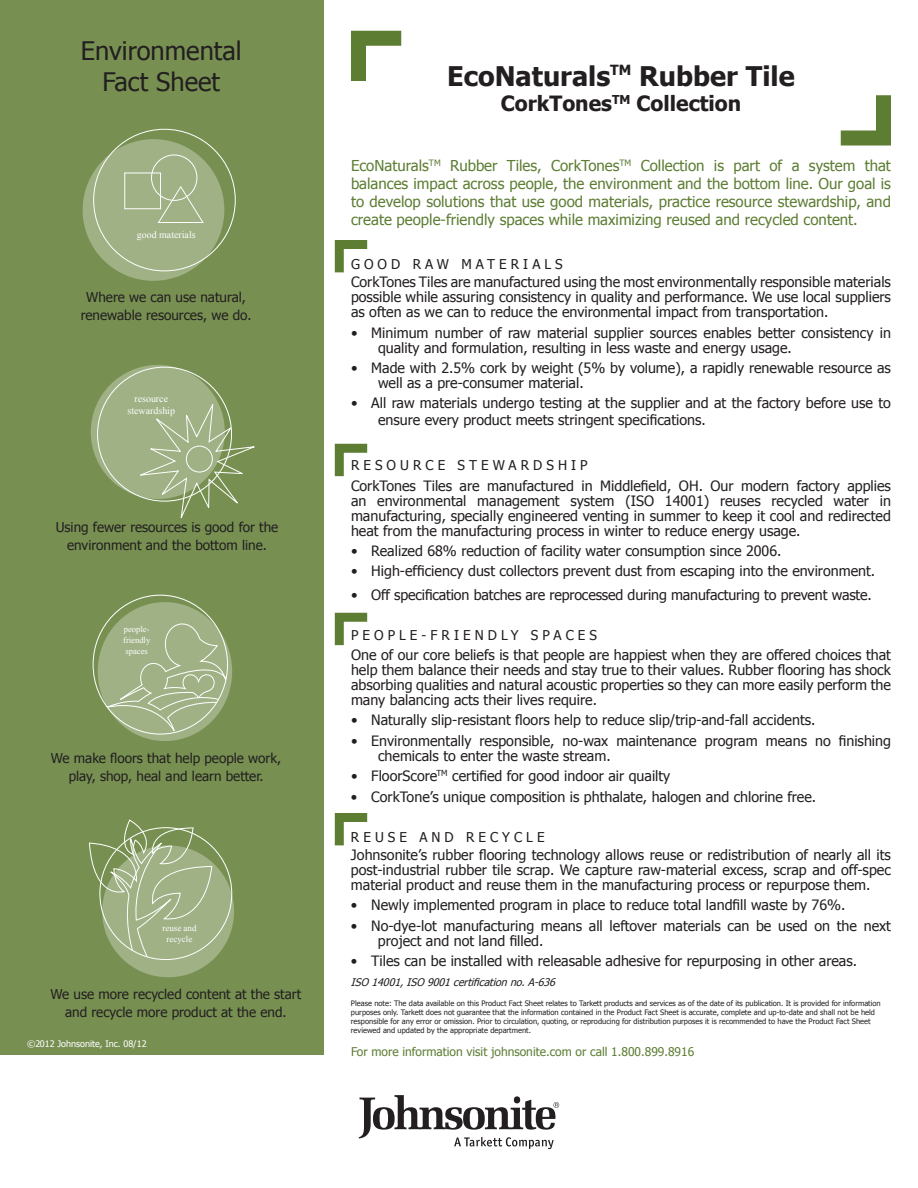
<style>
.page{position:relative;width:918px;height:1188px;background:#fff}
.page>*{position:absolute;margin:0;border:0;box-sizing:border-box;transform-origin:0 0}
.Subhead{font:700 27px "Tahoma";color:#231f20}
.t1{font:25.5px/30.6px "Tahoma";color:#231f20;text-align:center}
.Subhead-2{font:700 21px "Tahoma";color:#231f20}
.Body_Copy{font:15px/18px "Tahoma";color:#5d7d33;text-align:justify}
.Body_Copy-2{font:14.25px/15px "Tahoma";color:#231f20}
.body_copy_brand_and{font:13.5px/18px "Tahoma";color:#231f20;text-align:center}
.Body_Copy-3{font:13.5px "Tahoma";letter-spacing:.3em;color:#231f20}
.Subhead-3{font:13.5px "Tahoma";letter-spacing:.3em;color:#231f20}
.t2{font:12px "Tahoma";color:#5d7d33}
.Body_Copy-4{font:italic 10.5px "Tahoma";color:#231f20}
._8pt_CAPS_subhead_ce{font:9.9px/12.5px "Times New Roman";color:#fff;text-align:center}
.t3{font:9px "Tahoma";color:#fff}
._8pt_CAPS_subhead_ce-2{font:9px/11.2px "Times New Roman";color:#fff;text-align:center}
._8pt_CAPS_subhead_ce-3{font:8.85px/11.1px "Times New Roman";color:#fff;text-align:justify}
.Body_Copy-5{font:7.5px/9px "Tahoma";color:#231f20}
</style>
<div class="page">
<svg style="left:351px;top:30px;width:51px;height:51px"></svg>
<svg style="left:840px;top:95px;width:51px;height:51px"></svg>
<svg style="left:334px;top:813px;width:34px;height:33px"></svg>
<svg style="left:334px;top:612px;width:34px;height:34px"></svg>
<svg style="left:334px;top:443px;width:34px;height:34px"></svg>
<svg style="left:334px;top:240px;width:34px;height:33px"></svg>
<div style="left:0;top:0;width:324px;height:1055px;background:#779052"></div>
<div style="left:102px;top:845px;width:132px;height:132px;background:#9fb185;border-radius:50%"></div>
<svg style="left:89px;top:820px;width:123px;height:140px"></svg>
<div style="left:98px;top:602px;width:134px;height:139px;background:#9fb185;border-radius:50%"></div>
<svg style="left:107px;top:623px;width:121px;height:108px"></svg>
<div style="left:91px;top:365px;width:134px;height:134px;background:#9fb185;border-radius:50%"></div>
<svg style="left:136px;top:401px;width:119px;height:117px"></svg>
<div style="left:186px;top:446px;width:27px;height:26px;border:1px solid #fff;border-radius:50%"></div>
<div style="left:83px;top:139px;width:141px;height:142px;background:#9fb185;border-radius:50%"></div>
<div style="left:151px;top:155px;width:46px;height:46px;border:1px solid #fff;border-radius:50%"></div>
<div style="left:124px;top:173px;width:37px;height:36px;border:1px solid #fff"></div>
<svg style="left:157px;top:186px;width:47px;height:37px"></svg>
<svg style="left:359px;top:1095px;width:200px;height:54px"></svg>
<p class="t1" style="left:81px;top:35px;width:162px">Environmental<br>Fact Sheet</p>
<p class="_8pt_CAPS_subhead_ce" style="left:137px;top:228px;width:60px">good materials</p>
<p class="body_copy_brand_and" style="left:81px;top:288px;width:172px">Where we can use natural, renewable resources, we do.</p>
<p class="_8pt_CAPS_subhead_ce" style="left:128px;top:392px;width:49px">resource stewardship</p>
<p class="body_copy_brand_and" style="left:56px;top:517px;width:224px">Using fewer resources is good for the environment and the bottom line.</p>
<p class="_8pt_CAPS_subhead_ce-3" style="left:123px;top:623px;width:29px">people&shy;friendly spaces</p>
<p class="body_copy_brand_and" style="left:51px;top:748px;width:232px">We make floors that help people work, play, shop, heal and learn better.</p>
<p class="_8pt_CAPS_subhead_ce-2" style="left:162px;top:922px;width:36px">reuse and recycle</p>
<p class="body_copy_brand_and" style="left:51px;top:984px;width:252px">We use more recycled content at the start and recycle more product at the end.</p>
<p class="t3" style="left:27px;top:1038px;width:121px">©2012 Johnsonite, Inc. 08/12</p>
<p class="Subhead" style="left:447px;top:59px;width:349px">EcoNaturals<sup>TM</sup> Rubber Tile</p>
<p class="Subhead-2" style="left:501px;top:90px;width:242px">CorkTones<sup>TM</sup> Collection</p>
<p class="Body_Copy" style="left:351px;top:156px;width:542px">EcoNaturals<sup>TM</sup> Rubber Tiles, CorkTones<sup>TM</sup> Collection is part of a system that balances impact across people, the environment and the bottom line. Our goal is to develop solutions that use good materials, practice resource stewardship, and create people-friendly spaces while maximizing reused and recycled content.</p>
<p class="Subhead-3" style="left:351px;top:255px;width:213px">GOOD RAW MATERIALS</p>
<p class="Body_Copy-2" style="left:351px;top:274px;width:542px;text-align:justify">CorkTones Tiles are manufactured using the most environmentally responsible materials possible while assuring consistency in quality and performance. We use local suppliers as often as we can to reduce the environmental impact from transportation.</p>
<p class="Body_Copy-2" style="left:378px;top:324px;width:515px;text-indent:-27px">• Minimum number of raw material supplier sources enables better consistency in quality and formulation, resulting in less waste and energy usage.</p>
<p class="Body_Copy-2" style="left:378px;top:360px;width:514px;text-indent:-27px">• Made with 2.5% cork by weight (5% by volume), a rapidly renewable resource as well as a pre-consumer material.</p>
<p class="Body_Copy-2" style="left:378px;top:394px;width:514px;line-height:16.5px;text-indent:-27px">• All raw materials undergo testing at the supplier and at the factory before use to ensure every product meets stringent specifications.</p>
<p class="Body_Copy-3" style="left:351px;top:457px;width:238px">RESOURCE STEWARDSHIP</p>
<p class="Body_Copy-2" style="left:351px;top:477px;width:542px;text-align:justify">CorkTones Tiles are manufactured in Middlefield, OH. Our modern factory applies an environmental management system (ISO 14001) reuses recycled water in manufacturing, specially engineered venting in summer to keep it cool and redirected heat from the manufacturing process in winter to reduce energy usage.</p>
<p class="Body_Copy-2" style="left:351px;top:543px;width:432px">• Realized 68% reduction of facility water consumption since 2006.</p>
<p class="Body_Copy-2" style="left:351px;top:563px;width:526px">• High-efficiency dust collectors prevent dust from escaping into the environment.</p>
<p class="Body_Copy-2" style="left:351px;top:587px;width:522px">• Off specification batches are reprocessed during manufacturing to prevent waste.</p>
<p class="Body_Copy-3" style="left:351px;top:626px;width:248px">PEOPLE-FRIENDLY SPACES</p>
<p class="Body_Copy-2" style="left:351px;top:647px;width:541px;text-align:justify">One of our core beliefs is that people are happiest when they are offered choices that help them balance their needs and stay true to their values. Rubber flooring has shock absorbing qualities and natural acoustic properties so they can more easily perform the many balancing acts their lives require.</p>
<p class="Body_Copy-2" style="left:351px;top:712px;width:466px">• Naturally slip-resistant floors help to reduce slip/trip-and-fall accidents.</p>
<p class="Body_Copy-2" style="left:378px;top:733px;width:515px;text-indent:-27px">• Environmentally responsible, no-wax maintenance program means no finishing chemicals to enter the waste stream.</p>
<p class="Body_Copy-2" style="left:351px;top:768px;width:321px">• FloorScore<sup>TM</sup> certified for good indoor air quailty</p>
<p class="Body_Copy-2" style="left:351px;top:788px;width:467px">• CorkTone’s unique composition is phthalate, halogen and chlorine free.</p>
<p class="Subhead-3" style="left:351px;top:828px;width:195px">REUSE AND RECYCLE</p>
<p class="Body_Copy-2" style="left:351px;top:847px;width:541px;text-align:justify">Johnsonite’s rubber flooring technology allows reuse or redistribution of nearly all its post-industrial rubber tile scrap. We capture raw-material excess, scrap and off-spec material product and reuse them in the manufacturing process or repurpose them.</p>
<p class="Body_Copy-2" style="left:351px;top:897px;width:496px">• Newly implemented program in place to reduce total landfill waste by 76%.</p>
<p class="Body_Copy-2" style="left:378px;top:917px;width:514px;text-indent:-27px">• No-dye-lot manufacturing means all leftover materials can be used on the next project and not land filled.</p>
<p class="Body_Copy-2" style="left:351px;top:953px;width:508px">• Tiles can be installed with releasable adhesive for repurposing in other areas.</p>
<p class="Body_Copy-4" style="left:351px;top:976px;width:209px">ISO 14001, ISO 9001 certification no. A-636</p>
<p class="Body_Copy-5" style="left:351px;top:999px;width:531px">Please note: The data available on this Product Fact Sheet relates to Tarkett products and services as of the date of its publication. It is provided for information purposes only. Tarkett does not guarantee that the information contained in the Product Fact Sheet is accurate, complete and up-to-date and shall not be held responsible for any error or omission. Prior to circulation, quoting, or reproducing for distribution purposes it is recommended to have the Product Fact Sheet reviewed and updated by the appropriate department.</p>
<p class="t2" style="left:351px;top:1044px;width:345px">For more information visit johnsonite.com or call 1.800.899.8916</p>
</div>
